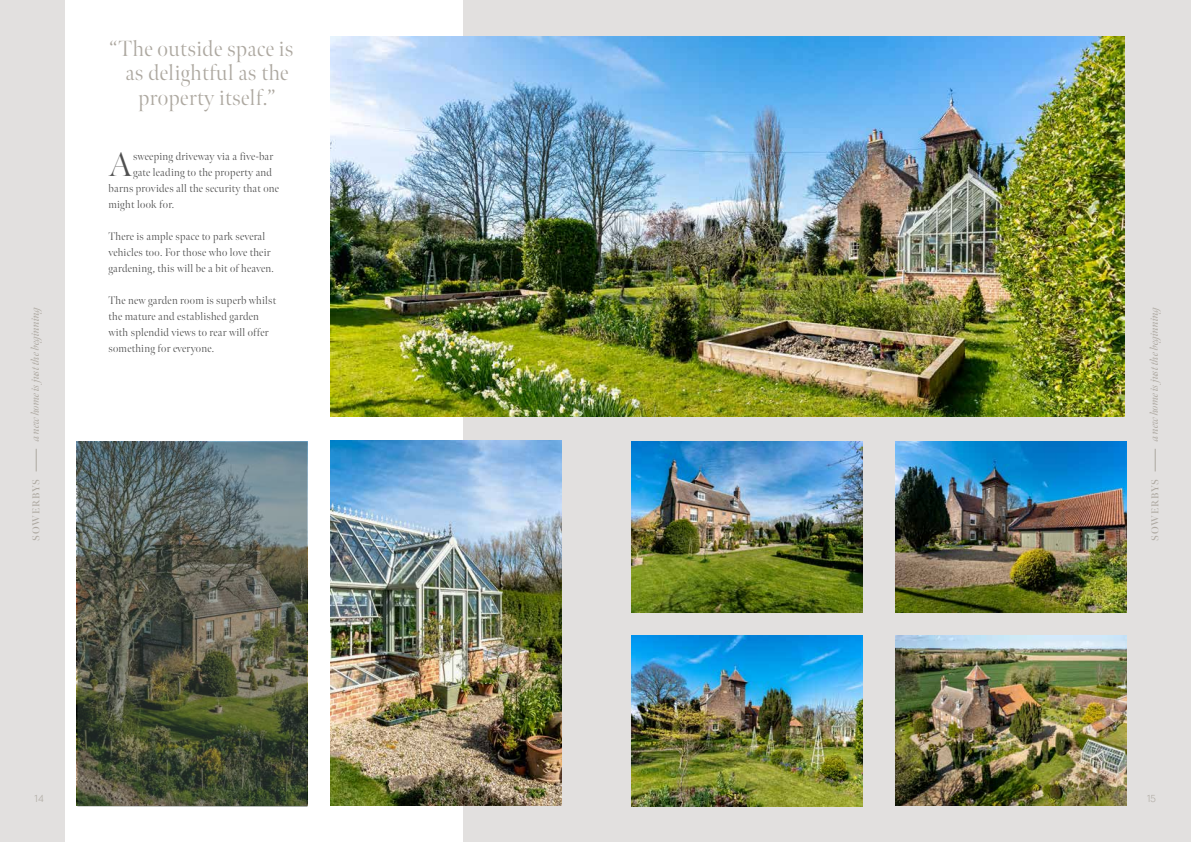
<style>
.page{position:relative;width:1191px;height:842px;background:#fff}
.page>*{position:absolute;margin:0;border:0;box-sizing:border-box;transform-origin:0 0}
.t1{font:300 34px "Meno Banner";color:#4f4f4f}
.t2{font:300 22px/24px "Meno Banner";letter-spacing:.02em;color:#ada8a0;text-align:center}
.t3{font:300 11px/16px "Meno Banner";letter-spacing:.025em;color:#4f4f4f}
.t4{font:italic 11px "Meno Banner";letter-spacing:-.01em;color:#ada8a0}
.t5{font:600 10px "Meno Banner";letter-spacing:.08em;color:#ada8a0}
.t6{font:300 10px "Quasimoda";color:#ada8a0}
</style>
<div class="page">
<div style="left:0;top:0;width:595px;height:842px;background:#e2e0df"></div>
<div style="left:595px;top:0;width:596px;height:842px;background:#e2e0df"></div>
<svg style="left:36px;top:449px;width:1px;height:22px"></svg>
<svg style="left:1155px;top:449px;width:1px;height:22px"></svg>
<div style="left:66px;top:0;width:397px;height:842px;background:#fff"></div>
<img style="left:331px;top:36px;width:793px;height:381px">
<img style="left:330px;top:441px;width:231px;height:364px">
<img style="left:631px;top:441px;width:231px;height:171px">
<img style="left:631px;top:635px;width:231px;height:171px">
<img style="left:895px;top:441px;width:231px;height:171px">
<img style="left:895px;top:635px;width:231px;height:171px">
<svg style="left:77px;top:441px;width:230px;height:366px;background:#565e4f"></svg>
<h2 class="t2" style="left:109px;top:37px;width:186px">“The outside space is as delightful as the property itself.”</h2>
<h1 class="t1" style="left:108px;top:144px;width:25px">A</h1>
<p class="t3" style="left:133px;top:149px;width:142px">sweeping driveway via a five-bar</p>
<p class="t3" style="left:133px;top:165px;width:140px">gate leading to the property and</p>
<p class="t3" style="left:108px;top:181px;width:172px">barns provides all the security that one</p>
<p class="t3" style="left:108px;top:197px;width:67px">might look for.</p>
<p class="t3" style="left:108px;top:229px;width:167px">There is ample space to park several vehicles too. For those who love their gardening, this will be a bit of heaven.</p>
<p class="t3" style="left:108px;top:293px;width:169px">The new garden room is superb whilst the mature and established garden with splendid views to rear will offer something for everyone.</p>
<p class="t4" style="left:29px;top:441px;width:138px;rotate:-90deg">a new home is just the beginning</p>
<p class="t4" style="left:1147px;top:441px;width:138px;rotate:-90deg">a new home is just the beginning</p>
<p class="t5" style="left:30px;top:541px;width:63px;rotate:-90deg">SOWERBYS</p>
<p class="t5" style="left:1149px;top:541px;width:63px;rotate:-90deg">SOWERBYS</p>
<p class="t6" style="left:35px;top:791px;width:11px">14</p>
<p class="t6" style="left:1147px;top:791px;width:10px">15</p>
</div>
